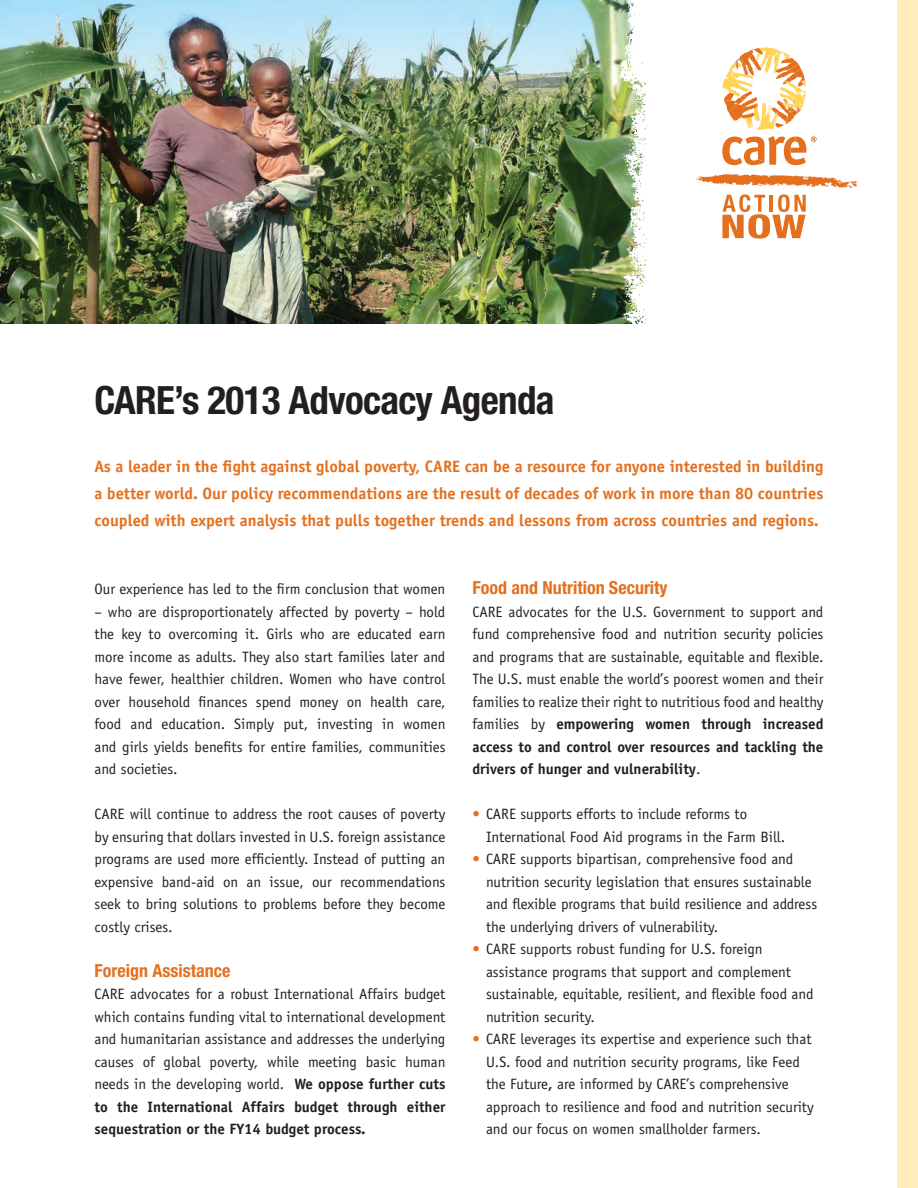
<style>
.page{position:relative;width:918px;height:1188px;background:#fff}
.page>*{position:absolute;margin:0;border:0;box-sizing:border-box;transform-origin:0 0}
.t1{font:700 condensed 39px "Helvetica Neue";letter-spacing:-.015em;color:#231f20}
.t2{font:700 condensed 18px "Helvetica Neue";color:#e4701e}
.t3{font:700 16.5px/27px "Officina Sans";color:#e4701e;text-align:justify}
.t4{font:15px/22.5px "Officina Sans";color:#231f20;text-align:justify}
.s1{font-weight:700}
.s2{color:#e4701e}
</style>
<div class="page">
<img style="left:0;top:0;width:612px;height:324px">
<svg style="left:722px;top:47px;width:84px;height:83px"></svg>
<svg style="left:722px;top:136px;width:94px;height:29px"></svg>
<svg style="left:721px;top:174px;width:137px;height:65px"></svg>
<div style="left:897px;top:0;width:21px;height:1188px;background:#feecba"></div>
<img style="left:612px;top:0;width:109px;height:324px">
<h1 class="t1" style="left:94px;top:377px;width:462px">CARE’s 2013 Advocacy Agenda</h1>
<p class="t3" style="left:94px;top:452px;width:730px">As a leader in the fight against global poverty, CARE can be a resource for anyone interested in building a better world. Our policy recommendations are the result of decades of work in more than 80 countries coupled with expert analysis that pulls together trends and lessons from across countries and regions.</p>
<p class="t4" style="left:94px;top:578px;width:352px">Our experience has led to the firm conclusion that women</p>
<p class="t4" style="left:94px;top:600px;width:353px">– who are disproportionately affected by poverty – hold the key to overcoming it. Girls who are educated earn more income as adults. They also start families later and have fewer, healthier children. Women who have control over household finances spend money on health care, food and education. Simply put, investing in women and girls yields benefits for entire families, communities and societies.</p>
<p class="t4" style="left:94px;top:803px;width:353px">CARE will continue to address the root causes of poverty by ensuring that dollars invested in U.S. foreign assistance programs are used more efficiently. Instead of putting an expensive band-aid on an issue, our recommendations seek to bring solutions to problems before they become costly crises.</p>
<p class="t2" style="left:94px;top:959px;width:137px">Foreign Assistance</p>
<p class="t4" style="left:94px;top:983px;width:352px">CARE advocates for a robust International Affairs budget which contains funding vital to international development and humanitarian assistance and addresses the underlying causes of global poverty, while meeting basic human needs in the developing world. <span class="s1">We oppose further cuts to the International Affairs budget through either sequestration or the FY14 budget process.</span></p>
<p class="t2" style="left:472px;top:577px;width:197px">Food and Nutrition Security</p>
<p class="t4" style="left:472px;top:600px;width:353px">CARE advocates for the U.S. Government to support and fund comprehensive food and nutrition security policies and programs that are sustainable, equitable and flexible.<br>The U.S. must enable the world’s poorest women and their families to realize their right to nutritious food and healthy families by <span class="s1">empowering women through increased access to and control over resources and tackling the drivers of hunger and vulnerability</span>.</p>
<p class="t4" style="left:486px;top:803px;width:301px;text-indent:-14px"><span class="s2">•</span> CARE supports efforts to include reforms to<br>International Food Aid programs in the Farm Bill.</p>
<p class="t4" style="left:486px;top:848px;width:333px;text-align:left;text-indent:-14px"><span class="s2">•</span> CARE supports bipartisan, comprehensive food and nutrition security legislation that ensures sustainable and flexible programs that build resilience and address the underlying drivers of vulnerability.</p>
<p class="t4" style="left:486px;top:938px;width:329px;text-align:left;text-indent:-14px"><span class="s2">•</span> CARE supports robust funding for U.S. foreign assistance programs that support and complement sustainable, equitable, resilient, and flexible food and nutrition security.</p>
<p class="t4" style="left:486px;top:1028px;width:329px;text-align:left;text-indent:-14px"><span class="s2">•</span> CARE leverages its expertise and experience such that U.S. food and nutrition security programs, like Feed the Future<span class="s1">,</span> are informed by CARE’s comprehensive approach to resilience and food and nutrition security and our focus on women smallholder farmers.</p>
</div>
